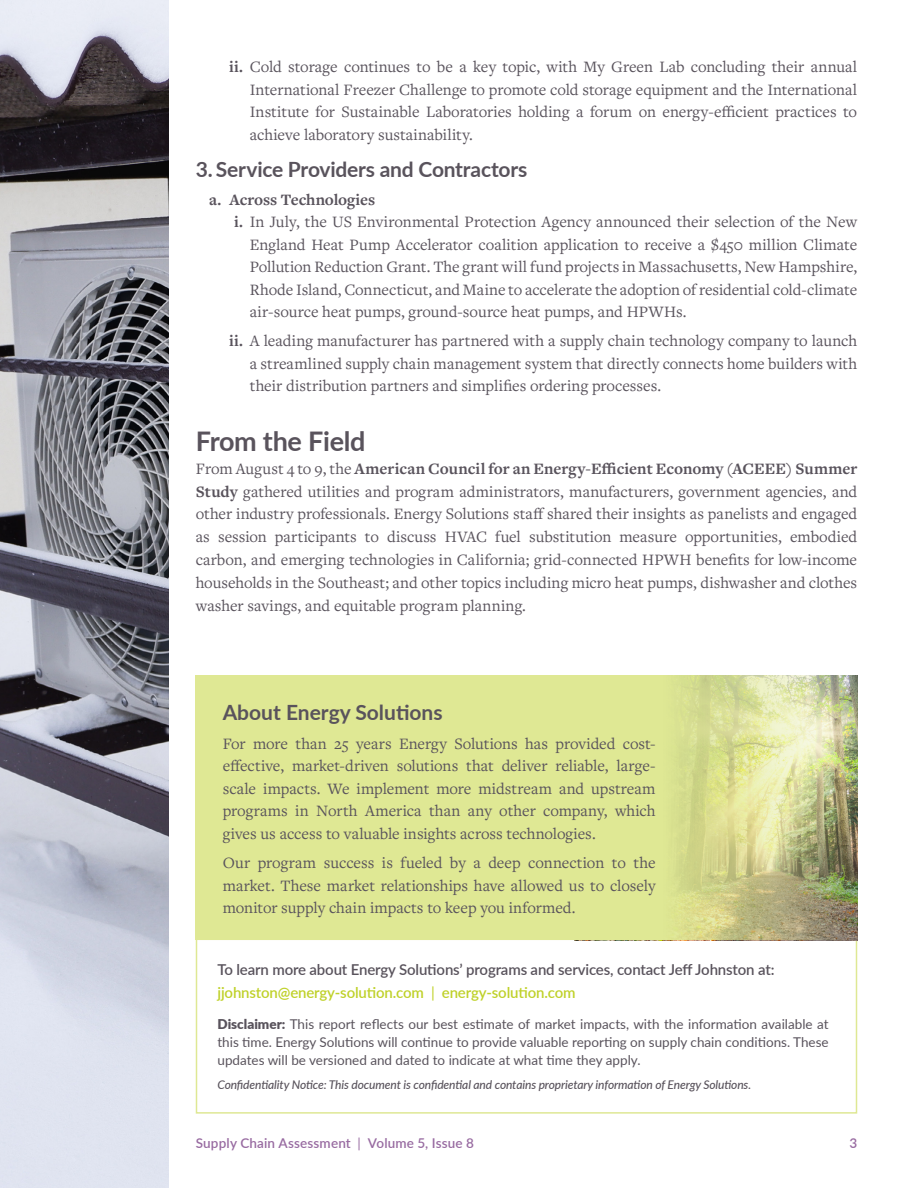
<style>
.page{position:relative;width:918px;height:1188px;background:#fff}
.page>*{position:absolute;margin:0;border:0;box-sizing:border-box;transform-origin:0 0}
.t1{font:700 27px "Lato";letter-spacing:-.01em;color:#59535c}
.t2{font:700 21px "Lato";letter-spacing:-.01em;color:#59535c}
.t3{font:16.5px/22.5px "Freight Text Pro";color:#59535c;text-align:justify}
.t4{font:700 16.5px "Freight Text Pro";letter-spacing:-.005em;color:#59535c}
.t5{font:600 15px/22.5px "Lato";letter-spacing:-.01em;color:#59535c}
.t6{font:13.5px/18px "Lato";color:#59535c;text-align:justify}
.t7{font:600 13.5px "Lato";letter-spacing:.01em;color:#986ba1}
.t8{font:italic 500 12px "Lato";letter-spacing:-.01em;color:#59535c}
.s1{font-weight:700}
.s2{color:#bfd129}
.s3{font-weight:400;color:#bfd129}
.s4{font-weight:900}
.s5{font-weight:400}
</style>
<div class="page">
<img style="left:0;top:0;width:169px;height:1188px">
<div style="left:196px;top:939px;width:661px;height:175px;border:2px solid #dfe894"></div>
<svg style="left:196px;top:676px;width:661px;height:264px;background:#d8df92"></svg>
<p class="t3" style="left:250px;top:55px;width:609px;text-indent:-21px"><span class="s1">ii.</span> Cold storage continues to be a key topic, with My Green Lab concluding their annual International Freezer Challenge to promote cold storage equipment and the International Institute for Sustainable Laboratories holding a forum on energy-efficient practices to achieve laboratory sustainability.</p>
<p class="t2" style="left:196px;top:154px;width:333px">3. Service Providers and Contractors</p>
<p class="t4" style="left:209px;top:188px;width:167px">a. Across Technologies</p>
<p class="t3" style="left:234px;top:210px;width:625px"><span class="s1">i.</span> In July, the US Environmental Protection Agency announced their selection of the New</p>
<p class="t3" style="left:250px;top:233px;width:609px">England Heat Pump Accelerator coalition application to receive a $450 million Climate</p>
<p class="t3" style="left:250px;top:255px;width:609px">Pollution Reduction Grant. The grant will fund projects in Massachusetts, New Hampshire,</p>
<p class="t3" style="left:250px;top:278px;width:609px">Rhode Island, Connecticut, and Maine to accelerate the adoption of residential cold-climate</p>
<p class="t3" style="left:250px;top:300px;width:438px">air-source heat pumps, ground-source heat pumps, and HPWHs.</p>
<p class="t3" style="left:250px;top:329px;width:609px;text-indent:-21px"><span class="s1">ii.</span> A leading manufacturer has partnered with a supply chain technology company to launch a streamlined supply chain management system that directly connects home builders with their distribution partners and simplifies ordering processes.</p>
<h1 class="t1" style="left:196px;top:421px;width:171px">From the Field</h1>
<p class="t3" style="left:196px;top:456px;width:663px">From August 4 to 9, the <span class="s1">American Council for an Energy-Efficient Economy (ACEEE) Summer Study</span> gathered utilities and program administrators, manufacturers, government agencies, and other industry professionals. Energy Solutions staff shared their insights as panelists and engaged as session participants to discuss HVAC fuel substitution measure opportunities, embodied carbon, and emerging technologies in California; grid-connected HPWH benefits for low-income households in the Southeast; and other topics including micro heat pumps, dishwasher and clothes washer savings, and equitable program planning.</p>
<p class="t2" style="left:223px;top:697px;width:221px">About Energy Solutions</p>
<p class="t3" style="left:223px;top:732px;width:434px">For more than 25 years Energy Solutions has provided cost&shy;effective, market-driven solutions that deliver reliable, large&shy;scale impacts. We implement more midstream and upstream programs in North America than any other company, which gives us access to valuable insights across technologies.</p>
<p class="t3" style="left:223px;top:851px;width:434px">Our program success is fueled by a deep connection to the market. These market relationships have allowed us to closely monitor supply chain impacts to keep you informed.</p>
<p class="t5" style="left:218px;top:958px;width:559px">To learn more about Energy Solutions’ programs and services, contact Jeff Johnston at: <span class="s2">jjohnston@energy-solution.com</span> <span class="s3">|</span> <span class="s2">energy-solution.com</span></p>
<p class="t6" style="left:217px;top:1015px;width:613px"><span class="s4">Disclaimer:</span> This report reflects our best estimate of market impacts, with the information available at this time. Energy Solutions will continue to provide valuable reporting on supply chain conditions. These updates will be versioned and dated to indicate at what time they apply.</p>
<p class="t8" style="left:218px;top:1076px;width:535px">Confidentiality Notice: This document is confidential and contains proprietary information of Energy Solutions.</p>
<p class="t7" style="left:196px;top:1133px;width:280px">Supply Chain Assessment <span class="s5">|</span> Volume 5, Issue 8</p>
<p class="t7" style="left:849px;top:1133px;width:9px">3</p>
</div>
